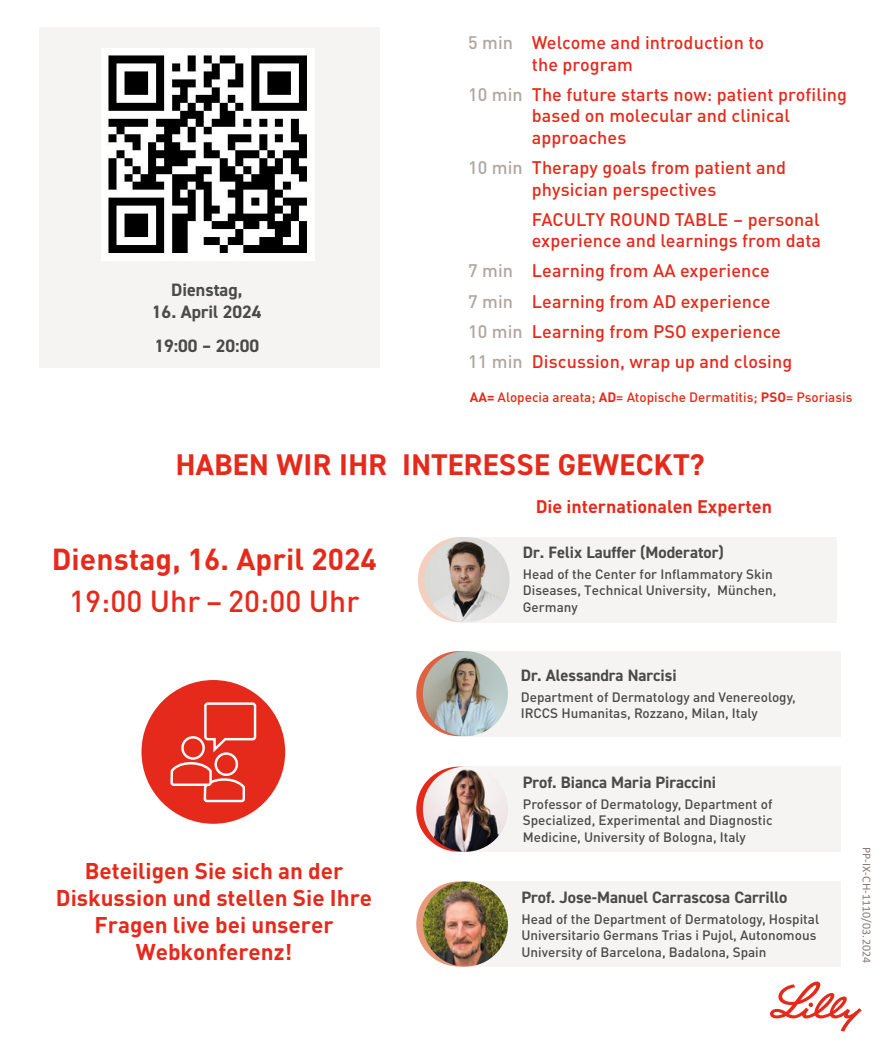
<style>
.page{position:relative;width:893px;height:1051px;background:#fff}
.page>*{position:absolute;margin:0;border:0;box-sizing:border-box;transform-origin:0 0}
.t1{font:700 30px "DIN2014";letter-spacing:.01em;color:#e52a1b}
.t2{font:700 30px "DIN Pro";letter-spacing:.005em;color:#e52a1b}
.t3{font:500 30px "DIN Pro";letter-spacing:.005em;color:#e52a1b}
.t4{font:700 22.5px/27px "DIN Pro";color:#e52a1b;text-align:center}
.t5{font:500 18px/21.6px "DIN Pro";letter-spacing:.005em;color:#e52a1b}
.t6{font:700 18px/34.3px "DIN2014";color:#4a4a49}
.t7{font:700 18px "DIN Pro";color:#e52a1b}
.t8{font:700 16.5px "DIN2014";color:#4a4a49}
.t9{font:500 13.5px/16.2px "DIN Pro";color:#4a4a49}
.t10{font:500 13.5px "DIN Pro";color:#e52a1b}
.t11{font:12px "Calibri";letter-spacing:.005em;color:#887b76}
.s1{color:#afa6a0}
.s2{font-weight:700}
</style>
<div class="page">
<div style="left:462px;top:767px;width:379px;height:85px;background:#f5f4f2"></div>
<div style="left:462px;top:651px;width:379px;height:85px;background:#f5f4f2"></div>
<div style="left:461px;top:537px;width:376px;height:85px;background:#f5f4f2"></div>
<svg style="left:416px;top:766px;width:85px;height:85px"></svg>
<img style="left:423px;top:766px;width:85px;height:85px;border-radius:43px">
<svg style="left:416px;top:651px;width:85px;height:85px"></svg>
<img style="left:423px;top:651px;width:85px;height:85px;border-radius:43px">
<div style="left:418px;top:537px;width:85px;height:85px;background:#f5cfbd;border-radius:50%"></div>
<img style="left:424px;top:537px;width:86px;height:85px;border-radius:43px">
<div style="left:463px;top:881px;width:378px;height:85px;background:#f5f4f2"></div>
<svg style="left:416px;top:881px;width:85px;height:85px"></svg>
<img style="left:423px;top:881px;width:85px;height:85px;border-radius:43px">
<div style="left:39px;top:27px;width:341px;height:340px;background:#f5f4f2"></div>
<svg style="left:770px;top:981px;width:92px;height:50px"></svg>
<img style="left:102px;top:48px;width:212px;height:213px">
<div style="left:141px;top:680px;width:144px;height:143px;background:#e52a1b;border-radius:50%"></div>
<div style="left:181px;top:736px;width:24px;height:23px;border:2px solid #fff;border-radius:50%"></div>
<svg style="left:170px;top:761px;width:75px;height:42px"></svg>
<div style="left:214px;top:752px;width:24px;height:24px;border:2px solid #fff;border-radius:50%"></div>
<svg style="left:203px;top:702px;width:54px;height:53px"></svg>
<h3 class="t6" style="left:171px;top:272px;width:73px">Dienstag,</h3>
<h3 class="t6" style="left:152px;top:294px;width:111px">16. April 2024<br>19:00 – 20:00</h3>
<h3 class="t5" style="left:532px;top:30px;width:234px;text-indent:-64px"><span class="s1">5 min</span> Welcome and introduction to the program</h3>
<h3 class="t5" style="left:532px;top:82px;width:317px;text-indent:-64px"><span class="s1">10 min</span> The future starts now: patient profiling based on molecular and clinical approaches</h3>
<h3 class="t5" style="left:468px;top:155px;width:319px;text-align:center"><span class="s1">10 min</span> Therapy goals from patient and physician perspectives</h3>
<h3 class="t5" style="left:532px;top:207px;width:291px">FACULTY ROUND TABLE – personal experience and learnings from data</h3>
<h3 class="t5" style="left:468px;top:255px;width:326px;line-height:30.2px"><span class="s1">7 min</span> Learning from AA experience<br><span class="s1">7 min</span> Learning from AD experience <span class="s1">10 min</span> Learning from PSO experience <span class="s1">11 min</span> Discussion, wrap up and closing</h3>
<p class="t10" style="left:470px;top:387px;width:384px"><span class="s2">AA=</span> Alopecia areata; <span class="s2">AD</span>= Atopische Dermatitis; <span class="s2">PSO</span>= Psoriasis</p>
<h1 class="t1" style="left:176px;top:445px;width:530px">HABEN WIR IHR INTERESSE GEWECKT?</h1>
<h1 class="t2" style="left:52px;top:534px;width:327px">Dienstag, 16. April 2024</h1>
<h1 class="t3" style="left:69px;top:578px;width:292px">19:00 Uhr – 20:00 Uhr</h1>
<h3 class="t7" style="left:536px;top:492px;width:238px">Die internationalen Experten</h3>
<p class="t8" style="left:523px;top:541px;width:202px">Dr. Felix Lauffer (Moderator)</p>
<p class="t9" style="left:523px;top:565px;width:255px">Head of the Center for Inflammatory Skin<br>Diseases, Technical University, München,<br>Germany</p>
<p class="t8" style="left:521px;top:664px;width:158px">Dr. Alessandra Narcisi</p>
<p class="t9" style="left:521px;top:688px;width:277px">Department of Dermatology and Venereology,<br>IRCCS Humanitas, Rozzano, Milan, Italy</p>
<h2 class="t4" style="left:56px;top:854px;width:318px">Beteiligen Sie sich an der<br>Diskussion und stellen Sie Ihre<br>Fragen live bei unserer<br>Webkonferenz!</h2>
<p class="t8" style="left:523px;top:771px;width:195px">Prof. Bianca Maria Piraccini</p>
<p class="t9" style="left:523px;top:795px;width:251px;text-align:justify">Professor of Dermatology, Department of Specialized, Experimental and Diagnostic Medicine, University of Bologna, Italy</p>
<p class="t8" style="left:521px;top:886px;width:267px">Prof. Jose-Manuel Carrascosa Carrillo</p>
<p class="t9" style="left:521px;top:910px;width:299px">Head of the Department of Dermatology, Hospital<br>Universitario Germans Trias i Pujol, Autonomous<br>University of Barcelona, Badalona, Spain</p>
<p class="t11" style="left:875px;top:847px;width:118px;rotate:90deg">PP-IX-CH-1110/03.2024</p>
</div>
